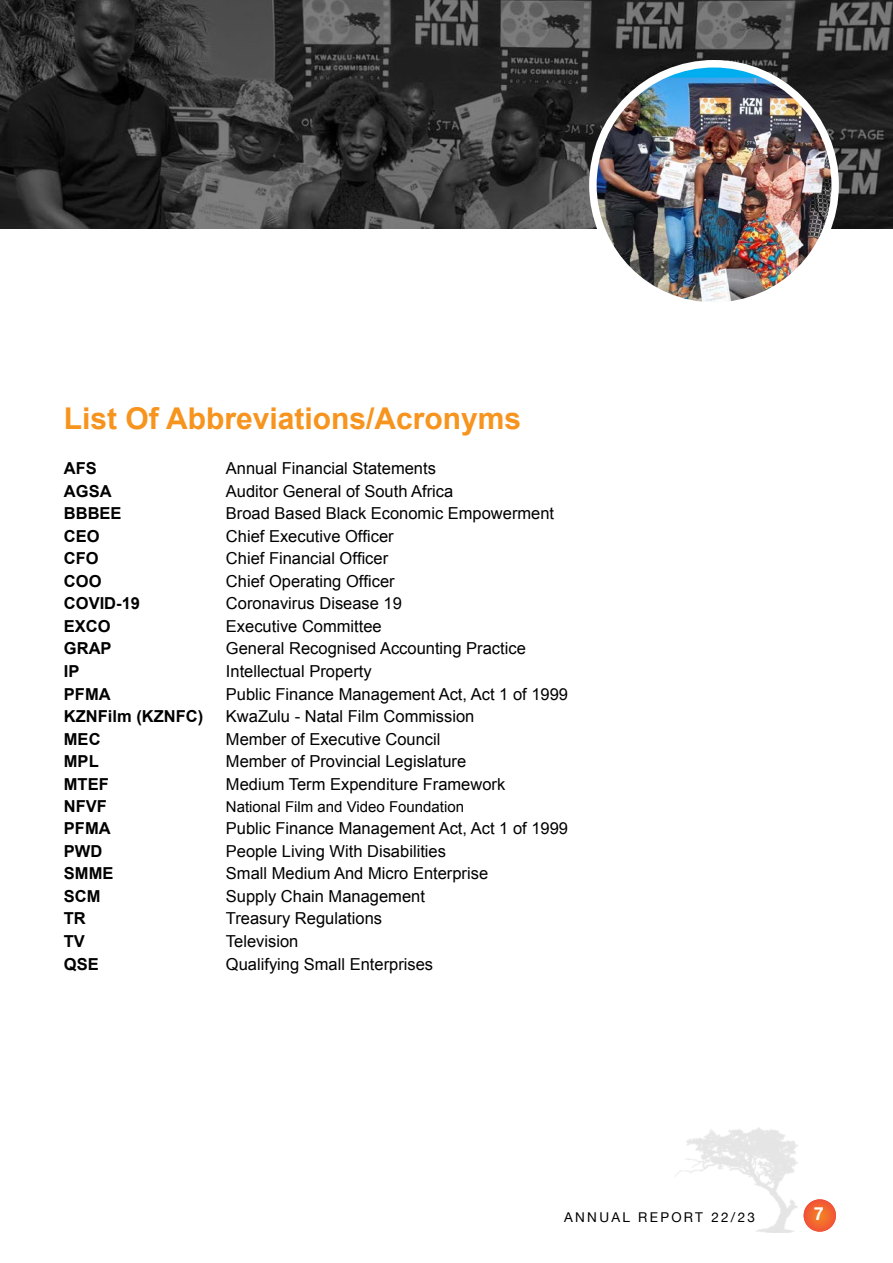
<style>
.page{position:relative;width:893px;height:1263px;background:#fff}
.page>*{position:absolute;margin:0;border:0;box-sizing:border-box;transform-origin:0 0}
.t1{font:700 30px "Arial";color:#f7941e}
.t2{font:700 18px "Helvetica Neue";color:#fff}
.t3{font:16.5px "Arial";color:#000}
.t4{font:700 16.5px "Arial";color:#000}
.t5{font:15px "Arial";color:#000}
.t6{font:13.5px "Helvetica Neue";letter-spacing:.17em;color:#000}
</style>
<div class="page">
<img style="left:675px;top:1127px;width:141px;height:106px">
<svg style="left:804px;top:1199px;width:32px;height:33px"></svg>
<img style="left:1px;top:0;width:892px;height:228px">
<img style="left:593px;top:78px;width:242px;height:223px">
<div style="left:589px;top:60px;width:250px;height:250px;border:8px solid #fff;border-radius:50%"></div>
<h1 class="t1" style="left:64px;top:399px;width:459px">List Of Abbreviations/Acronyms</h1>
<p class="t4" style="left:64px;top:458px;width:34px">AFS</p>
<p class="t3" style="left:226px;top:458px;width:212px">Annual Financial Statements</p>
<p class="t4" style="left:64px;top:480px;width:49px">AGSA</p>
<p class="t3" style="left:226px;top:480px;width:229px">Auditor General of South Africa</p>
<p class="t4" style="left:64px;top:503px;width:59px">BBBEE</p>
<p class="t3" style="left:226px;top:503px;width:330px">Broad Based Black Economic Empowerment</p>
<p class="t4" style="left:64px;top:525px;width:37px">CEO</p>
<p class="t3" style="left:226px;top:525px;width:169px">Chief Executive Officer</p>
<p class="t4" style="left:64px;top:548px;width:36px">CFO</p>
<p class="t3" style="left:226px;top:548px;width:164px">Chief Financial Officer</p>
<p class="t4" style="left:64px;top:570px;width:39px">COO</p>
<p class="t3" style="left:226px;top:570px;width:170px">Chief Operating Officer</p>
<p class="t4" style="left:64px;top:593px;width:78px">COVID-19</p>
<p class="t3" style="left:226px;top:593px;width:178px">Coronavirus Disease 19</p>
<p class="t4" style="left:64px;top:615px;width:48px">EXCO</p>
<p class="t3" style="left:226px;top:615px;width:157px">Executive Committee</p>
<p class="t4" style="left:64px;top:638px;width:49px">GRAP</p>
<p class="t3" style="left:226px;top:638px;width:301px">General Recognised Accounting Practice</p>
<p class="t4" style="left:64px;top:660px;width:17px">IP</p>
<p class="t3" style="left:226px;top:660px;width:147px">Intellectual Property</p>
<p class="t4" style="left:64px;top:683px;width:48px">PFMA</p>
<p class="t3" style="left:226px;top:683px;width:344px">Public Finance Management Act, Act 1 of 1999</p>
<p class="t4" style="left:64px;top:705px;width:141px">KZNFilm (KZNFC)</p>
<p class="t3" style="left:226px;top:705px;width:250px">KwaZulu - Natal Film Commission</p>
<p class="t4" style="left:64px;top:728px;width:38px">MEC</p>
<p class="t3" style="left:226px;top:728px;width:216px">Member of Executive Council</p>
<p class="t4" style="left:64px;top:750px;width:36px">MPL</p>
<p class="t3" style="left:226px;top:750px;width:242px">Member of Provincial Legislature</p>
<p class="t4" style="left:64px;top:773px;width:46px">MTEF</p>
<p class="t3" style="left:226px;top:773px;width:281px">Medium Term Expenditure Framework</p>
<p class="t4" style="left:64px;top:795px;width:45px">NFVF</p>
<p class="t5" style="left:226px;top:797px;width:240px">National Film and Video Foundation</p>
<p class="t4" style="left:64px;top:818px;width:48px">PFMA</p>
<p class="t3" style="left:226px;top:818px;width:344px">Public Finance Management Act, Act 1 of 1999</p>
<p class="t4" style="left:64px;top:840px;width:40px">PWD</p>
<p class="t3" style="left:226px;top:840px;width:222px">People Living With Disabilities</p>
<p class="t4" style="left:64px;top:863px;width:51px">SMME</p>
<p class="t3" style="left:226px;top:863px;width:264px">Small Medium And Micro Enterprise</p>
<p class="t4" style="left:64px;top:885px;width:38px">SCM</p>
<p class="t3" style="left:226px;top:885px;width:201px">Supply Chain Management</p>
<p class="t4" style="left:64px;top:908px;width:23px">TR</p>
<p class="t3" style="left:226px;top:908px;width:158px">Treasury Regulations</p>
<p class="t4" style="left:64px;top:930px;width:23px">TV</p>
<p class="t3" style="left:226px;top:930px;width:74px">Television</p>
<p class="t4" style="left:64px;top:953px;width:36px">QSE</p>
<p class="t3" style="left:226px;top:953px;width:209px">Qualifying Small Enterprises</p>
<p class="t6" style="left:564px;top:1208px;width:192px">ANNUAL REPORT 22/23</p>
<p class="t2" style="left:814px;top:1200px;width:12px">7</p>
</div>
